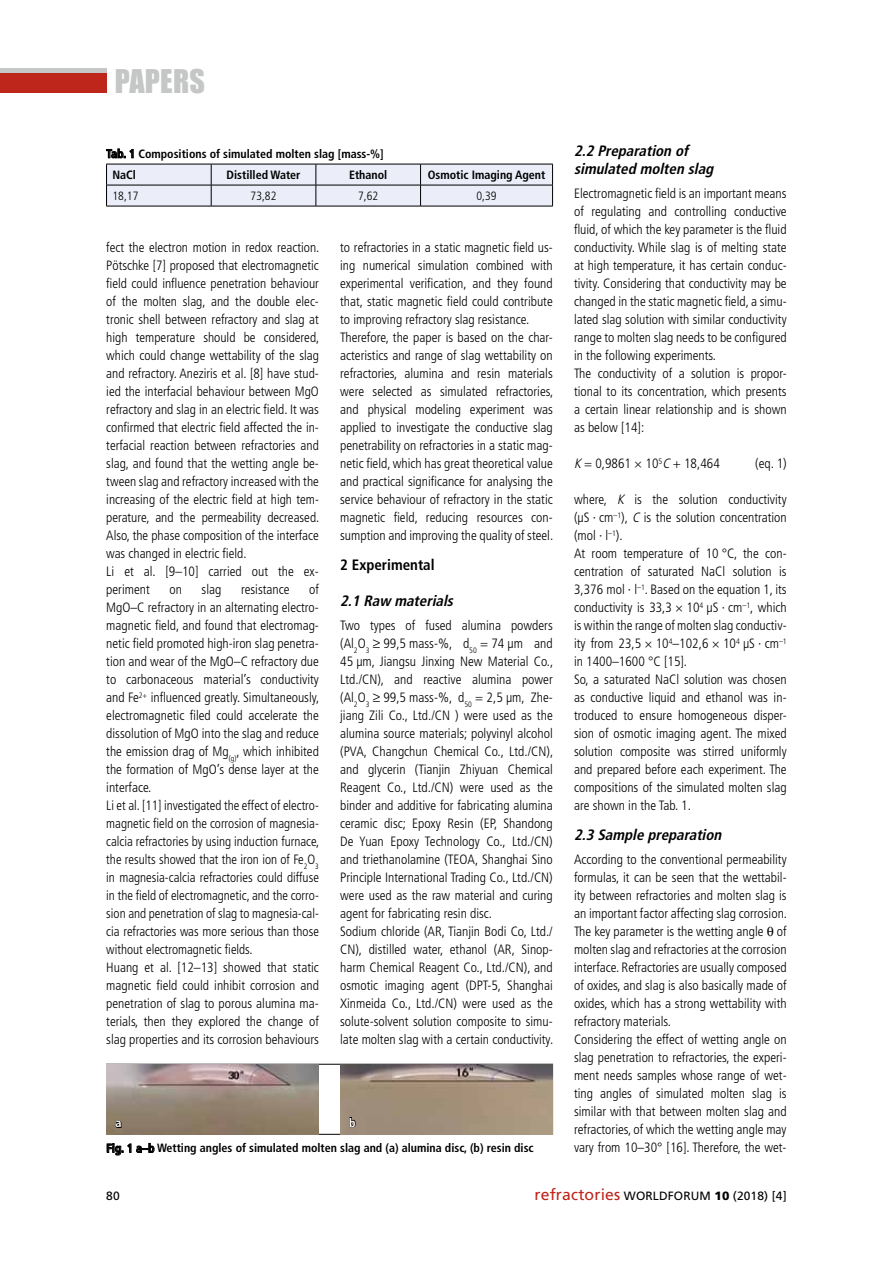
<style>
.page{position:relative;width:893px;height:1263px;background:#fff}
.page>*{position:absolute;margin:0;border:0;box-sizing:border-box;transform-origin:0 0}
.t1{font:30px "Impact";letter-spacing:.01em;color:#c5c6c6}
.t2{font:italic 700 condensed 15px/18px "Frutiger";color:#000}
.t3{font:700 condensed 15px "Frutiger";color:#000}
.t4{font:300 condensed 13.5px/18px "Frutiger";color:#000}
.t5{font:700 condensed 12px/21.1px "Frutiger";color:#000}
.t6{font:12px "Frutiger";letter-spacing:.01em;color:#000}
.t7{font:300 condensed 12px "Frutiger";color:#000}
.t8{font:700 condensed 12px "Frutiger";color:#fff}
.s1{font-style:italic}
.s2{font-size:15.75px;color:#be251b}
.s3{font-weight:900}
</style>
<div class="page">
<div style="left:0;top:68px;width:106px;height:5px;background:#c5c6c6"></div>
<div style="left:0;top:73px;width:106px;height:20px;background:#be251b"></div>
<svg style="left:106px;top:149px;width:28px;height:9px"></svg>
<svg style="left:106px;top:164px;width:447px;height:42px;background:#dddfe9"></svg>
<hr style="left:106px;top:206px;width:105px;height:1px;background:#000">
<hr style="left:211px;top:206px;width:105px;height:1px;background:#000">
<hr style="left:316px;top:206px;width:105px;height:1px;background:#000">
<hr style="left:421px;top:206px;width:132px;height:1px;background:#000">
<svg style="left:107px;top:1143px;width:47px;height:12px"></svg>
<img style="left:340px;top:1064px;width:213px;height:70px">
<img style="left:106px;top:1064px;width:213px;height:70px">
<svg style="left:116px;top:1121px;width:5px;height:7px"></svg>
<svg style="left:350px;top:1117px;width:6px;height:10px"></svg>
<h1 class="t1" style="left:115px;top:62px;width:92px">PAPERS</h1>
<p class="t5" style="left:113px;top:143px;width:273px;text-indent:-6px">Tab. 1 Compositions of simulated molten slag [mass-%]<br>NaCl</p>
<p class="t5" style="left:227px;top:164px;width:75px">Distilled Water</p>
<p class="t5" style="left:349px;top:164px;width:40px">Ethanol</p>
<p class="t5" style="left:428px;top:164px;width:119px">Osmotic Imaging Agent</p>
<p class="t7" style="left:113px;top:189px;width:27px">18,17</p>
<p class="t7" style="left:251px;top:189px;width:27px">73,82</p>
<p class="t7" style="left:358px;top:189px;width:22px">7,62</p>
<p class="t7" style="left:476px;top:189px;width:22px">0,39</p>
<p class="t4" style="left:106px;top:239px;width:215px">fect the electron motion in redox reaction.<br>Pötschke [7] proposed that electromagnetic field could influence penetration behaviour of the molten slag, and the double elec&shy;tronic shell between refractory and slag at high temperature should be considered, which could change wettability of the slag and refractory. Aneziris et al. [8] have stud&shy;ied the interfacial behaviour between MgO refractory and slag in an electric field. It was confirmed that electric field affected the in&shy;terfacial reaction between refractories and slag, and found that the wetting angle be&shy;tween slag and refractory increased with the increasing of the electric field at high tem&shy;perature, and the permeability decreased.<br>Also, the phase composition of the interface was changed in electric field.<br>Li et al. [9–10] carried out the ex&shy;periment</p>
<p class="t4" style="left:106px;top:581px;width:215px;text-indent:203px">of MgO–C refractory in an alternating electro&shy;magnetic field, and found that electromag&shy;netic field promoted high-iron slag penetra&shy;tion and wear of the MgO–C refractory due to carbonaceous material’s conductivity and Fe<sup>2+</sup> influenced greatly. Simultaneously, electromagnetic filed could accelerate the dissolution of MgO into the slag and reduce the emission drag of Mg<sub>(g)</sub>, which inhibited the formation of MgO’s dense layer at the interface.<br>Li et al. [11] investigated the effect of electro&shy;magnetic field on the corrosion of magnesia&shy;calcia refractories by using induction furnace, the results showed that the iron ion of Fe<sub>2</sub>O<sub>3 </sub>in magnesia-calcia refractories could diffuse in the field of electromagnetic, and the corro&shy;sion and penetration of slag to magnesia-cal&shy;cia refractories was more serious than those without electromagnetic fields.<br>Huang et al. [12–13] showed that static magnetic field could inhibit corrosion and penetration of slag to porous alumina ma&shy;terials, then they explored the change of slag properties and its corrosion behaviours</p>
<p class="t4" style="left:169px;top:581px;width:14px">on</p>
<p class="t4" style="left:202px;top:581px;width:21px">slag</p>
<p class="t4" style="left:241px;top:581px;width:50px">resistance</p>
<p class="t4" style="left:340px;top:239px;width:215px">to refractories in a static magnetic field us&shy;ing numerical simulation combined with experimental verification, and they found that, static magnetic field could contribute to improving refractory slag resistance.<br>Therefore, the paper is based on the char&shy;acteristics and range of slag wettability on refractories, alumina and resin materials were selected as simulated refractories, and physical modeling experiment was applied to investigate the conductive slag penetrability on refractories in a static mag&shy;netic field, which has great theoretical value and practical significance for analysing the service behaviour of refractory in the static magnetic field, reducing resources con&shy;sumption and improving the quality of steel.</p>
<p class="t3" style="left:340px;top:556px;width:96px">2 Experimental</p>
<p class="t2" style="left:340px;top:592px;width:118px">2.1 Raw materials</p>
<p class="t4" style="left:340px;top:617px;width:215px">Two types of fused alumina powders (Al<sub>2</sub>O<sub>3</sub> ≥ 99,5 mass-%, d<sub>50</sub> = 74 μm and 45 μm, Jiangsu Jinxing New Material Co., Ltd./CN), and reactive alumina power (Al<sub>2</sub>O<sub>3</sub> ≥ 99,5 mass-%, d<sub>50</sub> = 2,5 μm, Zhe&shy;jiang Zili Co., Ltd./CN ) were used as the alumina source materials; polyvinyl alcohol (PVA, Changchun Chemical Co., Ltd./CN), and glycerin (Tianjin Zhiyuan Chemical Reagent Co., Ltd./CN) were used as the binder and additive for fabricating alumina ceramic disc; Epoxy Resin (EP, Shandong De Yuan Epoxy Technology Co., Ltd./CN) and triethanolamine (TEOA, Shanghai Sino Principle International Trading Co., Ltd./CN) were used as the raw material and curing agent for fabricating resin disc.<br>Sodium chloride (AR, Tianjin Bodi Co, Ltd./ CN), distilled water, ethanol (AR, Sinop&shy;harm Chemical Reagent Co., Ltd./CN), and osmotic imaging agent (DPT-5, Shanghai Xinmeida Co., Ltd./CN) were used as the solute-solvent solution composite to simu&shy;late molten slag with a certain conductivity.</p>
<p class="t8" style="left:116px;top:1116px;width:7px">a</p>
<p class="t8" style="left:349px;top:1115px;width:8px">b</p>
<p class="t5" style="left:106px;top:1138px;width:429px">Fig. 1 a–b Wetting angles of simulated molten slag and (a) alumina disc, (b) resin disc</p>
<p class="t2" style="left:574px;top:142px;width:145px">2.2 Preparation of simulated molten slag</p>
<p class="t4" style="left:574px;top:185px;width:214px">Electromagnetic field is an important means of regulating and controlling conductive fluid, of which the key parameter is the fluid conductivity. While slag is of melting state at high temperature, it has certain conduc&shy;tivity. Considering that conductivity may be changed in the static magnetic field, a simu&shy;lated slag solution with similar conductivity range to molten slag needs to be configured in the following experiments.<br>The conductivity of a solution is propor&shy;tional to its concentration, which presents a certain linear relationship and is shown as below [14]:</p>
<p class="t4" style="left:574px;top:455px;width:147px"><span class="s1">K</span>= 0,9861 × 10<sup>5</sup><span class="s1">C</span> + 18,464</p>
<p class="t4" style="left:755px;top:455px;width:33px">(eq. 1)</p>
<p class="t4" style="left:574px;top:491px;width:214px">where, <span class="s1">K</span> is the solution conductivity (μS · cm<sup>–1</sup>), <span class="s1">C</span> is the solution concentration (mol · l<sup>–1</sup>).<br>At room temperature of 10 °C, the con&shy;centration of saturated NaCl solution is 3,376 mol · l<sup>–1</sup>. Based on the equation 1, its conductivity is 33,3 × 10<sup>4</sup> μS · cm<sup>–1</sup>, which is within the range of molten slag conductiv&shy;ity from 23,5 × 10<sup>4</sup>–102,6 × 10<sup>4</sup> μS · cm<sup>–1 </sup>in 1400–1600 °C [15].<br>So, a saturated NaCl solution was chosen as conductive liquid and ethanol was in&shy;troduced to ensure homogeneous disper&shy;sion of osmotic imaging agent. The mixed solution composite was stirred uniformly and prepared before each experiment. The compositions of the simulated molten slag are shown in the Tab. 1.</p>
<p class="t2" style="left:574px;top:826px;width:153px">2.3 Sample preparation</p>
<p class="t4" style="left:574px;top:851px;width:215px">According to the conventional permeability formulas, it can be seen that the wettabil&shy;ity between refractories and molten slag is an important factor affecting slag corrosion.<br>The key parameter is the wetting angle of molten slag and refractories at the corrosion interface. Refractories are usually composed of oxides, and slag is also basically made of oxides, which has a strong wettability with refractory materials.<br>Considering the effect of wetting angle on slag penetration to refractories, the experi&shy;ment needs samples whose range of wet&shy;ting angles of simulated molten slag is similar with that between molten slag and refractories, of which the wetting angle may vary from 10–30° [16]. Therefore, the wet-</p>
<p class="t6" style="left:106px;top:1189px;width:15px">80</p>
<p class="t6" style="left:534px;top:1189px;width:254px"><span class="s2">refractories</span> WORLDFORUM <span class="s3">10</span> (2018) [4]</p>
</div>
